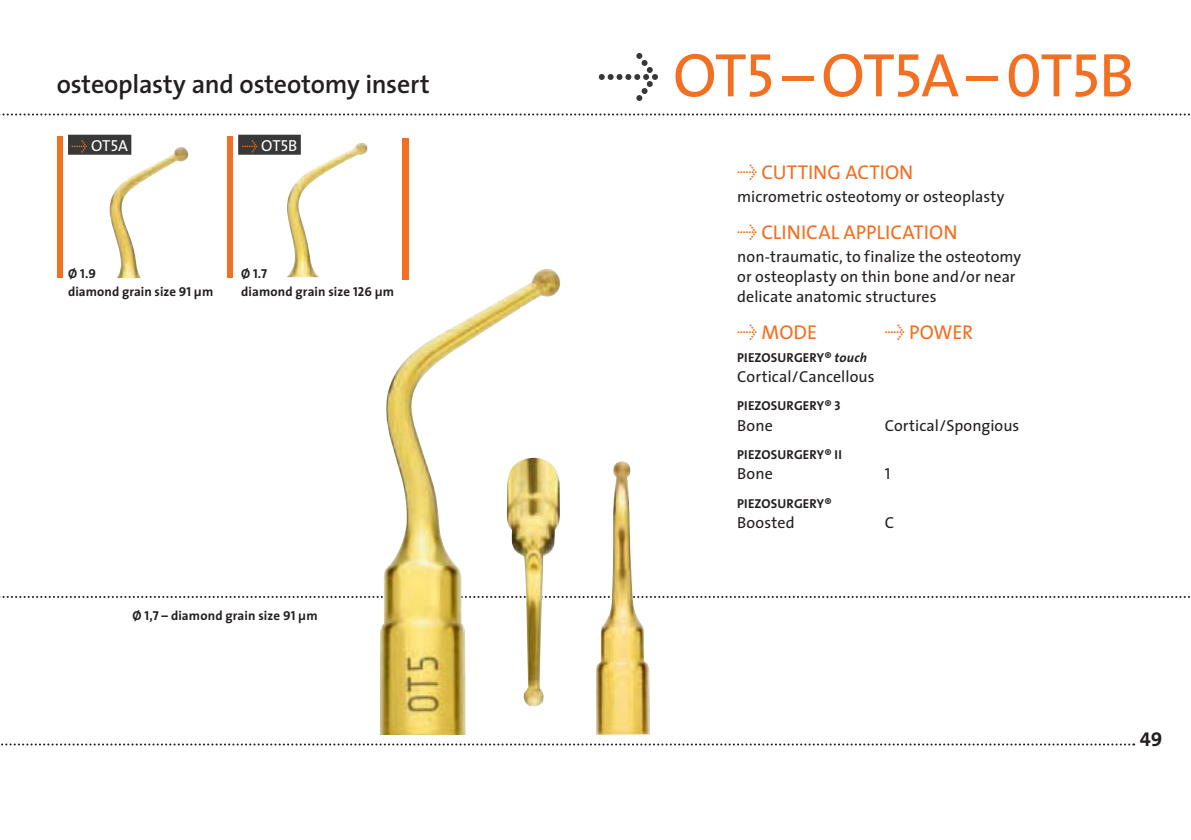
<style>
.page{position:relative;width:1191px;height:840px;background:#fff}
.page>*{position:absolute;margin:0;border:0;box-sizing:border-box;transform-origin:0 0}
.t1{font:62px "The Sans Caps";letter-spacing:-.025em;color:#f36f21}
.t2{font:600 26px "The Sans";letter-spacing:-.01em;color:#231f20}
.t3{font:20px "The Sans";color:#f36f21}
.t4{font:20px "The Sans Bold Caps";color:#231f20}
.t5{font:16px/20px "The Sans";letter-spacing:.005em;color:#231f20}
.t6{font:16px "The Sans Caps";color:#fff}
.t7{font:16px "The Sans Caps";color:#231f20}
.t8{font:700 13px "The Sans";letter-spacing:.01em;color:#231f20}
.t9{font:13px "The Sans Bold Caps";color:#231f20}
.s1{font-family:"The Sans Expert";color:#f36f21}
.s2{font-family:"The Sans";font-weight:700}
.s3{font-family:"The Sans Bold Caps";font-weight:400}
.s4{font-family:"The Sans Expert";color:#383839}
.s5{font-family:"The Sans Expert"}
.s6{font-style:italic}
</style>
<div class="page">
<svg style="left:1px;top:743px;width:1133px;height:2px"></svg>
<svg style="left:0;top:596px;width:1190px;height:1px"></svg>
<svg style="left:0;top:113px;width:1190px;height:2px"></svg>
<img style="left:380px;top:269px;width:182px;height:465px">
<img style="left:596px;top:461px;width:54px;height:273px">
<img style="left:507px;top:457px;width:53px;height:249px">
<img style="left:110px;top:147px;width:79px;height:131px">
<img style="left:287px;top:142px;width:80px;height:135px">
<div style="left:68px;top:135px;width:63px;height:20px;background:#383839"></div>
<div style="left:238px;top:135px;width:63px;height:20px;background:#383839"></div>
<div style="left:57px;top:136px;width:5px;height:142px;background:#f36f21"></div>
<div style="left:227px;top:136px;width:5px;height:142px;background:#f36f21"></div>
<div style="left:403px;top:138px;width:6px;height:142px;background:#f36f21"></div>
<h2 class="t2" style="left:57px;top:74px;width:374px">osteoplasty and osteotomy insert</h2>
<p class="t6" style="left:72px;top:140px;width:58px"><span class="s1">Û</span> OT5A</p>
<p class="t6" style="left:242px;top:140px;width:57px"><span class="s1">Û</span> OT5B</p>
<p class="t9" style="left:68px;top:263px;width:30px"><span class="s2">Ø</span> 1.9</p>
<p class="t9" style="left:241px;top:263px;width:28px"><span class="s2">Ø</span> 1.7</p>
<p class="t8" style="left:68px;top:286px;width:147px">diamond grain size <span class="s3">91</span> μm</p>
<p class="t8" style="left:241px;top:286px;width:154px">diamond grain size <span class="s3">126</span> μm</p>
<p class="t8" style="left:133px;top:609px;width:186px">Ø <span class="s3">1,7 –</span> diamond grain size <span class="s3">91</span> μm</p>
<h1 class="t1" style="left:597px;top:54px;width:538px"><span class="s4">Û</span> OT5 – OT5A – 0T5B</h1>
<p class="t3" style="left:737px;top:165px;width:177px"><span class="s5">Û</span> CUTTING ACTION</p>
<p class="t5" style="left:737px;top:188px;width:269px">micrometric osteotomy or osteoplasty</p>
<p class="t3" style="left:737px;top:224px;width:222px"><span class="s5">Û</span> CLINICAL APPLICATION</p>
<p class="t5" style="left:737px;top:248px;width:285px">non-traumatic, to finalize the osteotomy or osteoplasty on thin bone and/or near delicate anatomic structures</p>
<p class="t3" style="left:737px;top:324px;width:81px"><span class="s5">Û</span> MODE</p>
<p class="t3" style="left:884px;top:324px;width:90px"><span class="s5">Û</span> POWER</p>
<p class="t8" style="left:737px;top:351px;width:131px">PIEZOSURGERY® <span class="s6">touch</span></p>
<p class="t5" style="left:737px;top:368px;width:139px">Cortical/Cancellous</p>
<p class="t8" style="left:737px;top:400px;width:105px">PIEZOSURGERY® <span class="s3">3</span></p>
<p class="t5" style="left:737px;top:416px;width:37px">Bone</p>
<p class="t5" style="left:884px;top:416px;width:136px">Cortical/Spongious</p>
<p class="t8" style="left:737px;top:448px;width:106px">PIEZOSURGERY® <span class="s3">II</span></p>
<p class="t5" style="left:737px;top:465px;width:37px">Bone</p>
<p class="t7" style="left:884px;top:468px;width:7px">1</p>
<p class="t8" style="left:737px;top:497px;width:96px">PIEZOSURGERY®</p>
<p class="t5" style="left:737px;top:513px;width:59px">Boosted</p>
<p class="t5" style="left:884px;top:513px;width:11px">C</p>
<p class="t4" style="left:1140px;top:721px;width:24px">49</p>
</div>
